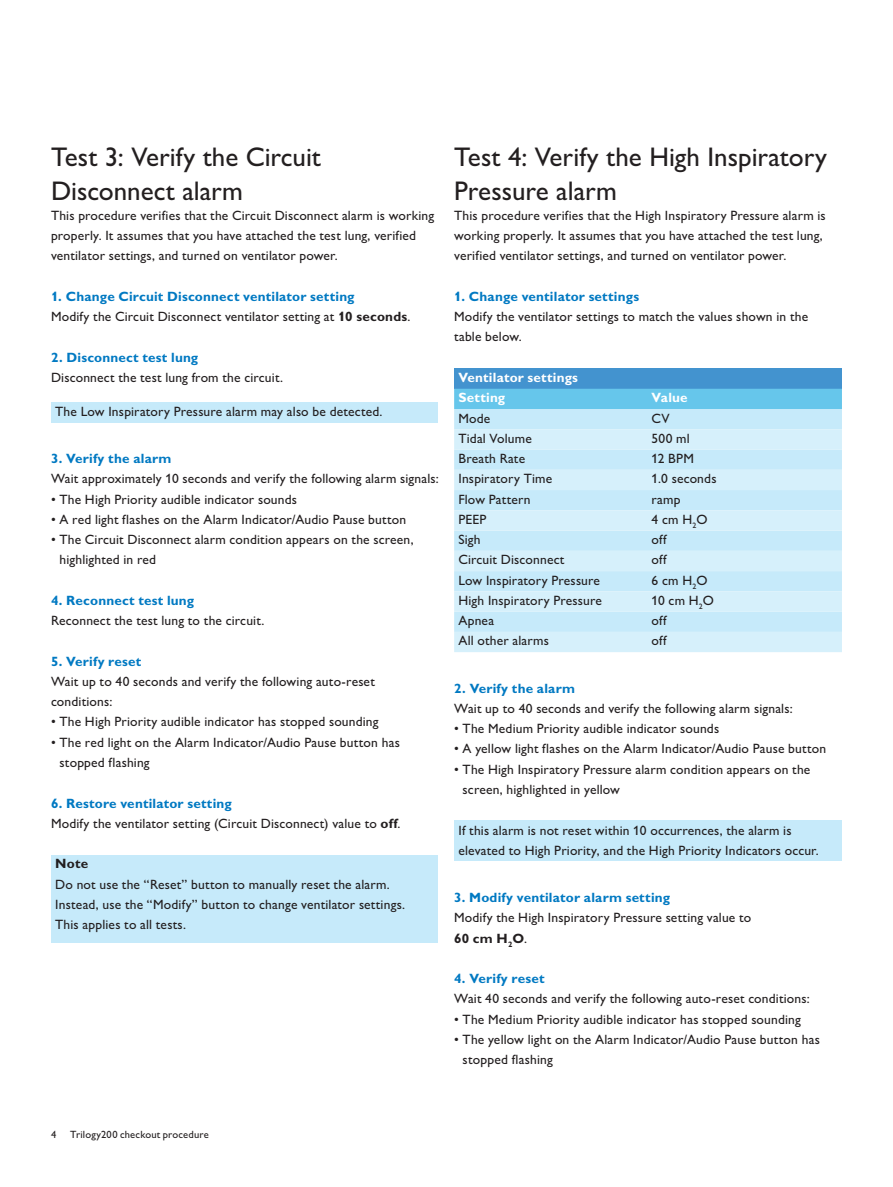
<style>
.page{position:relative;width:893px;height:1187px;background:#fff}
.page>*{position:absolute;margin:0;border:0;box-sizing:border-box;transform-origin:0 0}
._21_Text_block_main{font:27px/33.8px "Gill Sans Alt One WGL";color:#231f20}
._08_Table_Body_text{font:13.5px/20.2px "Gill Sans Alt One WGL";letter-spacing:.015em;color:#231f20}
._02_Body_text_headin{font:700 13.5px "Gill Sans Alt One WGL";letter-spacing:.015em;color:#0079c2}
._08_Table_Body_text-2{font:700 13.5px "Gill Sans Alt One WGL";letter-spacing:.015em;color:#fff}
._08_Table_Body_text-3{font:700 13.5px "Gill Sans Alt One WGL";color:#231f20}
.t1{font:10.5px "Gill Sans Alt One WGL";letter-spacing:.02em;color:#231f20}
.s1{font-weight:700}
</style>
<div class="page">
<div style="left:51px;top:402px;width:386px;height:20px;background:#c6eafa"></div>
<div style="left:51px;top:854px;width:386px;height:88px;background:#c6eafa"></div>
<div style="left:454px;top:368px;width:388px;height:21px;background:#4393cf"></div>
<div style="left:454px;top:389px;width:388px;height:20px;background:#66c6eb"></div>
<div style="left:454px;top:409px;width:388px;height:20px;background:#c6eafa"></div>
<svg style="left:454px;top:429px;width:388px;height:223px;background:#cfedfa"></svg>
<div style="left:454px;top:820px;width:388px;height:40px;background:#c6eafa"></div>
<p class="_21_Text_block_main" style="left:51px;top:140px;width:271px">Test 3: Verify the Circuit<br>Disconnect alarm</p>
<p class="_08_Table_Body_text" style="left:51px;top:205px;width:385px">This procedure verifies that the Circuit Disconnect alarm is working properly. It assumes that you have attached the test lung, verified ventilator settings, and turned on ventilator power.</p>
<p class="_02_Body_text_headin" style="left:51px;top:287px;width:305px">1. Change Circuit Disconnect ventilator setting</p>
<p class="_08_Table_Body_text" style="left:51px;top:306px;width:361px">Modify the Circuit Disconnect ventilator setting at <span class="s1">10 seconds</span>.</p>
<p class="_02_Body_text_headin" style="left:51px;top:348px;width:149px">2. Disconnect test lung</p>
<p class="_08_Table_Body_text" style="left:51px;top:367px;width:234px">Disconnect the test lung from the circuit.</p>
<p class="_08_Table_Body_text" style="left:55px;top:401px;width:329px">The Low Inspiratory Pressure alarm may also be detected.</p>
<p class="_02_Body_text_headin" style="left:51px;top:449px;width:122px">3. Verify the alarm</p>
<p class="_08_Table_Body_text" style="left:51px;top:468px;width:389px">Wait approximately 10 seconds and verify the following alarm signals:</p>
<p class="_08_Table_Body_text" style="left:51px;top:488px;width:248px">• The High Priority audible indicator sounds</p>
<p class="_08_Table_Body_text" style="left:51px;top:509px;width:357px">• A red light flashes on the Alarm Indicator/Audio Pause button</p>
<p class="_08_Table_Body_text" style="left:60px;top:529px;width:356px;text-indent:-9px">• The Circuit Disconnect alarm condition appears on the screen, highlighted in red</p>
<p class="_02_Body_text_headin" style="left:51px;top:591px;width:145px">4. Reconnect test lung</p>
<p class="_08_Table_Body_text" style="left:51px;top:610px;width:215px">Reconnect the test lung to the circuit.</p>
<p class="_02_Body_text_headin" style="left:51px;top:651px;width:92px">5. Verify reset</p>
<p class="_08_Table_Body_text" style="left:51px;top:671px;width:325px">Wait up to 40 seconds and verify the following auto-reset conditions:</p>
<p class="_08_Table_Body_text" style="left:51px;top:711px;width:329px">• The High Priority audible indicator has stopped sounding</p>
<p class="_08_Table_Body_text" style="left:60px;top:731px;width:342px;text-indent:-9px">• The red light on the Alarm Indicator/Audio Pause button has stopped flashing</p>
<p class="_02_Body_text_headin" style="left:51px;top:793px;width:182px">6. Restore ventilator setting</p>
<p class="_08_Table_Body_text" style="left:51px;top:812px;width:351px">Modify the ventilator setting (Circuit Disconnect) value to <span class="s1">off</span>.</p>
<p class="_08_Table_Body_text-3" style="left:55px;top:854px;width:34px">Note</p>
<p class="_08_Table_Body_text" style="left:55px;top:873px;width:351px">Do not use the “Reset” button to manually reset the alarm.<br>Instead, use the “Modify” button to change ventilator settings.<br>This applies to all tests.</p>
<p class="_21_Text_block_main" style="left:454px;top:140px;width:374px">Test 4: Verify the High Inspiratory<br>Pressure alarm</p>
<p class="_08_Table_Body_text" style="left:454px;top:205px;width:373px">This procedure verifies that the High Inspiratory Pressure alarm is working properly. It assumes that you have attached the test lung, verified ventilator settings, and turned on ventilator power.</p>
<p class="_02_Body_text_headin" style="left:454px;top:287px;width:186px">1. Change ventilator settings</p>
<p class="_08_Table_Body_text" style="left:454px;top:306px;width:356px">Modify the ventilator settings to match the values shown in the table below.</p>
<p class="_08_Table_Body_text-2" style="left:458px;top:368px;width:121px">Ventilator settings</p>
<p class="_08_Table_Body_text-2" style="left:458px;top:388px;width:48px">Setting</p>
<p class="_08_Table_Body_text-2" style="left:652px;top:388px;width:38px">Value</p>
<p class="_08_Table_Body_text" style="left:458px;top:407px;width:33px">Mode</p>
<p class="_08_Table_Body_text" style="left:652px;top:407px;width:20px">CV</p>
<p class="_08_Table_Body_text" style="left:458px;top:428px;width:75px">Tidal Volume</p>
<p class="_08_Table_Body_text" style="left:652px;top:428px;width:40px">500 ml</p>
<p class="_08_Table_Body_text" style="left:458px;top:448px;width:68px">Breath Rate</p>
<p class="_08_Table_Body_text" style="left:652px;top:448px;width:44px">12 BPM</p>
<p class="_08_Table_Body_text" style="left:458px;top:468px;width:95px">Inspiratory Time</p>
<p class="_08_Table_Body_text" style="left:652px;top:468px;width:66px">1.0 seconds</p>
<p class="_08_Table_Body_text" style="left:458px;top:488px;width:74px">Flow Pattern</p>
<p class="_08_Table_Body_text" style="left:652px;top:488px;width:31px">ramp</p>
<p class="_08_Table_Body_text" style="left:458px;top:509px;width:30px">PEEP</p>
<p class="_08_Table_Body_text" style="left:652px;top:509px;width:57px">4 cm H<sub>2</sub>O</p>
<p class="_08_Table_Body_text" style="left:458px;top:529px;width:24px">Sigh</p>
<p class="_08_Table_Body_text" style="left:652px;top:529px;width:16px">off</p>
<p class="_08_Table_Body_text" style="left:458px;top:549px;width:108px">Circuit Disconnect</p>
<p class="_08_Table_Body_text" style="left:652px;top:549px;width:16px">off</p>
<p class="_08_Table_Body_text" style="left:458px;top:569px;width:143px">Low Inspiratory Pressure</p>
<p class="_08_Table_Body_text" style="left:652px;top:569px;width:57px">6 cm H<sub>2</sub>O</p>
<p class="_08_Table_Body_text" style="left:458px;top:590px;width:145px">High Inspiratory Pressure</p>
<p class="_08_Table_Body_text" style="left:652px;top:590px;width:64px">10 cm H<sub>2</sub>O</p>
<p class="_08_Table_Body_text" style="left:458px;top:610px;width:37px">Apnea</p>
<p class="_08_Table_Body_text" style="left:652px;top:610px;width:16px">off</p>
<p class="_08_Table_Body_text" style="left:458px;top:630px;width:92px">All other alarms</p>
<p class="_08_Table_Body_text" style="left:652px;top:630px;width:16px">off</p>
<p class="_02_Body_text_headin" style="left:454px;top:678px;width:122px">2. Verify the alarm</p>
<p class="_08_Table_Body_text" style="left:454px;top:698px;width:340px">Wait up to 40 seconds and verify the following alarm signals:</p>
<p class="_08_Table_Body_text" style="left:454px;top:718px;width:267px">• The Medium Priority audible indicator sounds</p>
<p class="_08_Table_Body_text" style="left:454px;top:738px;width:374px">• A yellow light flashes on the Alarm Indicator/Audio Pause button</p>
<p class="_08_Table_Body_text" style="left:463px;top:758px;width:349px;text-indent:-9px">• The High Inspiratory Pressure alarm condition appears on the screen, highlighted in yellow</p>
<p class="_08_Table_Body_text" style="left:458px;top:819px;width:362px">If this alarm is not reset within 10 occurrences, the alarm is elevated to High Priority, and the High Priority Indicators occur.</p>
<p class="_02_Body_text_headin" style="left:454px;top:888px;width:217px">3. Modify ventilator alarm setting</p>
<p class="_08_Table_Body_text" style="left:454px;top:907px;width:299px">Modify the High Inspiratory Pressure setting value to<br><span class="s1">60 cm H</span><sub>2</sub><span class="s1">O</span>.</p>
<p class="_02_Body_text_headin" style="left:454px;top:969px;width:92px">4. Verify reset</p>
<p class="_08_Table_Body_text" style="left:454px;top:988px;width:357px">Wait 40 seconds and verify the following auto-reset conditions:</p>
<p class="_08_Table_Body_text" style="left:454px;top:1008px;width:348px">• The Medium Priority audible indicator has stopped sounding</p>
<p class="_08_Table_Body_text" style="left:463px;top:1028px;width:359px;text-indent:-9px">• The yellow light on the Alarm Indicator/Audio Pause button has stopped flashing</p>
<p class="t1" style="left:51px;top:1127px;width:7px">4</p>
<p class="t1" style="left:70px;top:1127px;width:140px">Trilogy200 checkout procedure</p>
</div>
